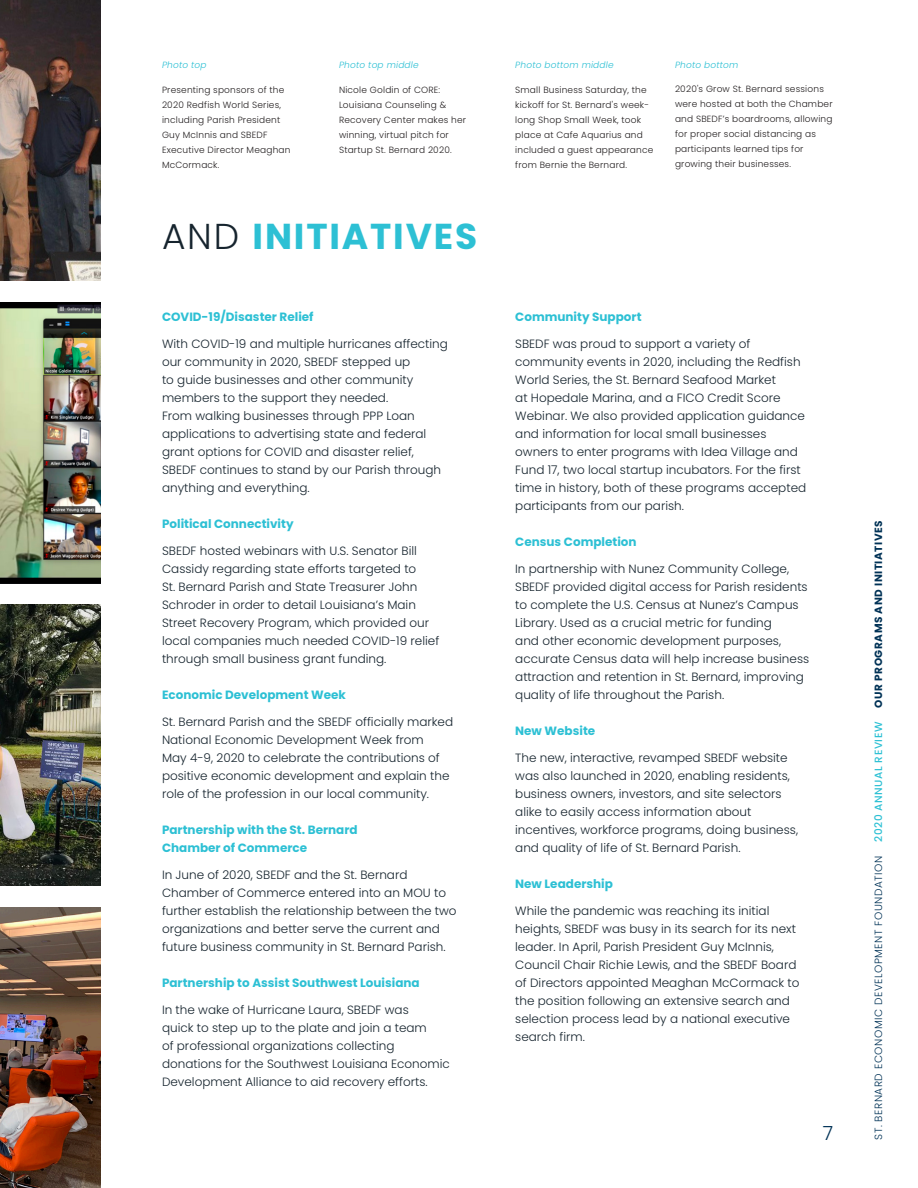
<style>
.page{position:relative;width:918px;height:1188px;background:#fff}
.page>*{position:absolute;margin:0;border:0;box-sizing:border-box;transform-origin:0 0}
.Chapter_Title_-_Alig{font:700 36px "Poppins";letter-spacing:.05em;color:#2dc0d4}
.Chapter_Title_-_Alig-2{font:300 19.5px "Poppins";color:#003256}
.Body_Text{font:300 12px/18px "Poppins";color:#16242e}
.Byline_Title_-_Align{font:700 12px/18px "Poppins";color:#2dc0d4}
.Chapter_Title_-_Alig-3{font:300 10.5px "Poppins";letter-spacing:.05em;color:#003256}
.Chapter_Title_-_Alig-4{font:700 10.5px "Poppins";letter-spacing:.05em;color:#003256}
.Chapter_Title_-_Alig-5{font:500 10.5px "Poppins";letter-spacing:.05em;color:#2dc0d4}
.Image_Caption{font:300 9px/15px "Poppins";letter-spacing:.02em;color:#231f20}
.Image_Caption-2{font:italic 300 9px "Poppins";letter-spacing:.02em;color:#2dc0d4}
.s1{font-weight:300;color:#16242e}
</style>
<div class="page">
<img style="left:0;top:303px;width:100px;height:280px">
<img style="left:0;top:908px;width:100px;height:280px">
<img style="left:0;top:605px;width:100px;height:280px">
<img style="left:0;top:0;width:100px;height:280px">
<p class="Image_Caption-2" style="left:162px;top:60px;width:46px">Photo top</p>
<p class="Image_Caption-2" style="left:339px;top:60px;width:81px">Photo top middle</p>
<p class="Image_Caption-2" style="left:515px;top:60px;width:100px">Photo bottom middle</p>
<p class="Image_Caption-2" style="left:675px;top:60px;width:65px">Photo bottom</p>
<p class="Image_Caption" style="left:162px;top:83px;width:130px">Presenting sponsors of the<br>2020 Redfish World Series, including Parish President<br>Guy McInnis and SBEDF<br>Executive Director Meaghan<br>McCormack.</p>
<p class="Image_Caption" style="left:339px;top:83px;width:129px">Nicole Goldin of CORE:<br>Louisiana Counseling &amp;<br>Recovery Center makes her winning, virtual pitch for<br>Startup St. Bernard 2020.</p>
<p class="Image_Caption" style="left:515px;top:83px;width:140px">Small Business Saturday, the kickoff for St. Bernard's week&shy;long Shop Small Week, took place at Cafe Aquarius and included a guest appearance from Bernie the Bernard.</p>
<p class="Image_Caption" style="left:675px;top:81px;width:159px">2020's Grow St. Bernard sessions were hosted at both the Chamber and SBEDF’s boardrooms, allowing for proper social distancing as participants learned tips for growing their businesses.</p>
<p class="Chapter_Title_-_Alig" style="left:162px;top:216px;width:317px"><span class="s1">AND</span> INITIATIVES</p>
<p class="Byline_Title_-_Align" style="left:162px;top:308px;width:153px">COVID-19/Disaster Relief</p>
<p class="Body_Text" style="left:162px;top:335px;width:288px">With COVID-19 and multiple hurricanes affecting our community in 2020, SBEDF stepped up<br>to guide businesses and other community members to the support they needed.<br>From walking businesses through PPP Loan applications to advertising state and federal grant options for COVID and disaster relief, SBEDF continues to stand by our Parish through anything and everything.</p>
<p class="Byline_Title_-_Align" style="left:162px;top:515px;width:133px">Political Connectivity</p>
<p class="Body_Text" style="left:162px;top:542px;width:279px">SBEDF hosted webinars with U.S. Senator Bill Cassidy regarding state efforts targeted to<br>St. Bernard Parish and State Treasurer John Schroder in order to detail Louisiana’s Main Street Recovery Program, which provided our local companies much needed COVID-19 relief through small business grant funding.</p>
<p class="Byline_Title_-_Align" style="left:162px;top:686px;width:185px">Economic Development Week</p>
<p class="Body_Text" style="left:162px;top:713px;width:293px">St. Bernard Parish and the SBEDF officially marked National Economic Development Week from<br>May 4-9, 2020 to celebrate the contributions of positive economic development and explain the role of the profession in our local community.</p>
<p class="Byline_Title_-_Align" style="left:162px;top:821px;width:197px">Partnership with the St. Bernard<br>Chamber of Commerce</p>
<p class="Body_Text" style="left:162px;top:866px;width:296px">In June of 2020, SBEDF and the St. Bernard Chamber of Commerce entered into an MOU to further establish the relationship between the two organizations and better serve the current and future business community in St. Bernard Parish.</p>
<p class="Byline_Title_-_Align" style="left:162px;top:974px;width:259px">Partnership to Assist Southwest Louisiana</p>
<p class="Body_Text" style="left:162px;top:1001px;width:289px">In the wake of Hurricane Laura, SBEDF was<br>quick to step up to the plate and join a team<br>of professional organizations collecting donations for the Southwest Louisiana Economic Development Alliance to aid recovery efforts.</p>
<p class="Byline_Title_-_Align" style="left:515px;top:308px;width:128px">Community Support</p>
<p class="Body_Text" style="left:515px;top:335px;width:292px">SBEDF was proud to support a variety of community events in 2020, including the Redfish World Series, the St. Bernard Seafood Market<br>at Hopedale Marina, and a FICO Credit Score Webinar. We also provided application guidance and information for local small businesses owners to enter programs with Idea Village and Fund 17, two local startup incubators. For the first time in history, both of these programs accepted participants from our parish.</p>
<p class="Byline_Title_-_Align" style="left:515px;top:533px;width:123px">Census Completion</p>
<p class="Body_Text" style="left:515px;top:560px;width:296px">In partnership with Nunez Community College, SBEDF provided digital access for Parish residents to complete the U.S. Census at Nunez’s Campus Library. Used as a crucial metric for funding<br>and other economic development purposes, accurate Census data will help increase business attraction and retention in St. Bernard, improving quality of life throughout the Parish.</p>
<p class="Byline_Title_-_Align" style="left:515px;top:722px;width:82px">New Website</p>
<p class="Body_Text" style="left:515px;top:749px;width:284px">The new, interactive, revamped SBEDF website was also launched in 2020, enabling residents, business owners, investors, and site selectors alike to easily access information about incentives, workforce programs, doing business, and quality of life of St. Bernard Parish.</p>
<p class="Byline_Title_-_Align" style="left:515px;top:875px;width:99px">New Leadership</p>
<p class="Body_Text" style="left:515px;top:902px;width:286px">While the pandemic was reaching its initial heights, SBEDF was busy in its search for its next leader. In April, Parish President Guy McInnis, Council Chair Richie Lewis, and the SBEDF Board of Directors appointed Meaghan McCormack to the position following an extensive search and selection process lead by a national executive search firm.</p>
<p class="Chapter_Title_-_Alig-2" style="left:823px;top:1122px;width:12px">7</p>
<p class="Chapter_Title_-_Alig-4" style="left:872px;top:708px;width:189px;rotate:-90deg">OUR PROGRAMS AND INITIATIVES</p>
<p class="Chapter_Title_-_Alig-5" style="left:872px;top:842px;width:121px;rotate:-90deg">2020 ANNUAL REVIEW</p>
<p class="Chapter_Title_-_Alig-3" style="left:872px;top:1140px;width:286px;rotate:-90deg">ST. BERNARD ECONOMIC DEVELOPMENT FOUNDATION</p>
</div>
